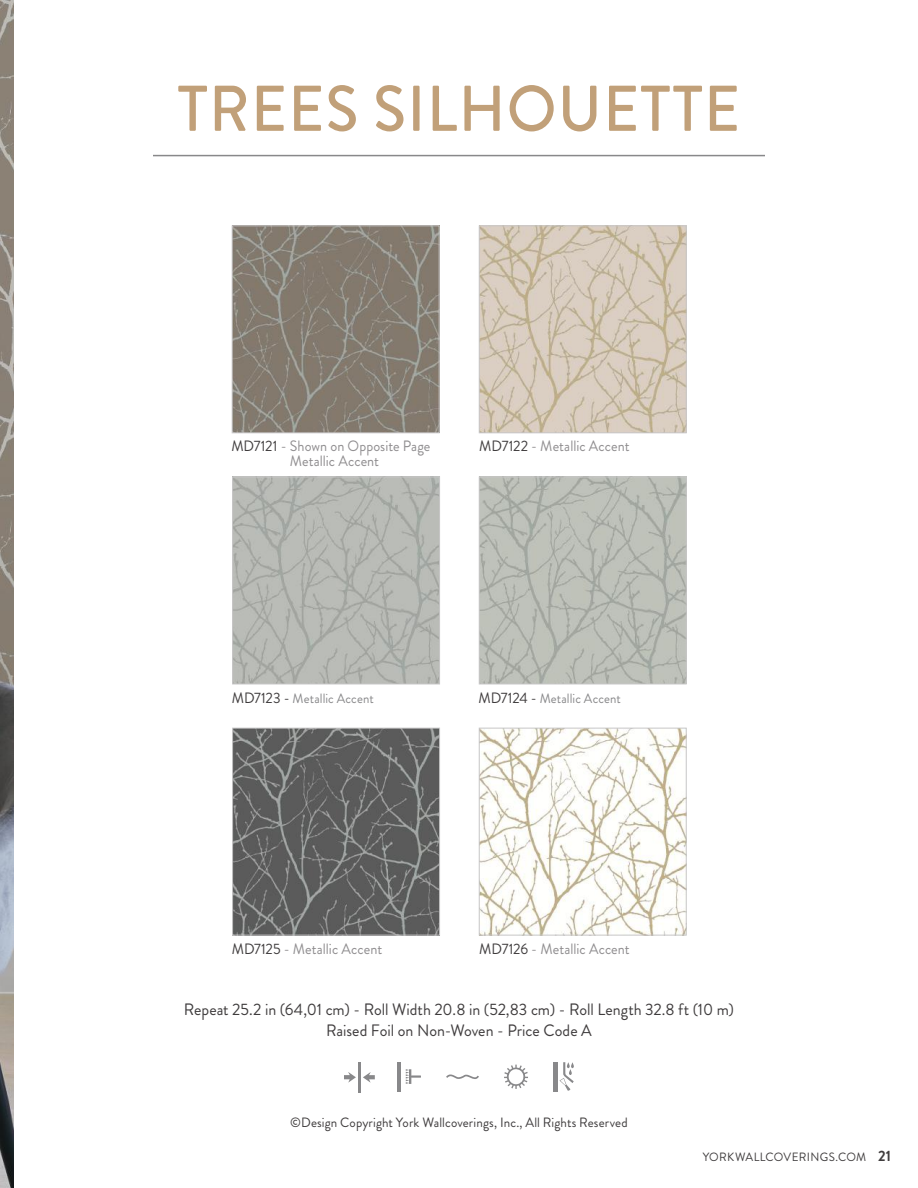
<style>
.page{position:relative;width:918px;height:1188px;background:#fff}
.page>*{position:absolute;margin:0;border:0;box-sizing:border-box;transform-origin:0 0}
.t1{font:500 64.5px "Brandon Grotesque";letter-spacing:.02em;color:#c1a079;scale:.95 1}
.t2{font:16.5px/20.2px "Brandon Grotesque";color:#3f3c3d;text-align:center}
.t3{font:15px/15px "Brandon Grotesque";color:#908e90;text-align:center;scale:.95 1}
.t4{font:13.5px "Brandon Grotesque";letter-spacing:.01em;color:#3f3c3d}
.t5{font:13.5px "Brandon Grotesque";letter-spacing:.005em;color:#88888a;scale:.95 1}
.t6{font:12px "Brandon Grotesque";letter-spacing:.03em;color:#3f3c3d}
.s1{color:#3f3c3d}
.s2{font-size:15px;color:#3f3c3d}
.s3{font-weight:700;font-size:15px}
</style>
<div class="page">
<img style="left:234px;top:479px;width:204px;height:203px">
<div style="left:232px;top:477px;width:208px;height:207px;border:1px solid #c7c6c7"></div>
<img style="left:481px;top:479px;width:203px;height:203px">
<div style="left:479px;top:477px;width:207px;height:207px;border:1px solid #c7c6c7"></div>
<img style="left:0;top:0;width:14px;height:1188px">
<hr style="left:153px;top:155px;width:612px;height:1px;background:#88888a">
<hr style="left:358px;top:1062px;width:3px;height:31px;background:#88888a">
<svg style="left:344px;top:1072px;width:12px;height:11px"></svg>
<svg style="left:363px;top:1072px;width:12px;height:11px"></svg>
<hr style="left:397px;top:1062px;width:4px;height:30px;background:#88888a">
<svg style="left:406px;top:1069px;width:15px;height:15px"></svg>
<svg style="left:446px;top:1074px;width:33px;height:5px"></svg>
<svg style="left:504px;top:1065px;width:24px;height:24px"></svg>
<hr style="left:554px;top:1062px;width:4px;height:30px;background:#88888a">
<svg style="left:559px;top:1062px;width:15px;height:29px"></svg>
<img style="left:481px;top:730px;width:203px;height:203px">
<div style="left:479px;top:728px;width:207px;height:207px;border:1px solid #c7c6c7"></div>
<img style="left:481px;top:228px;width:203px;height:203px">
<div style="left:479px;top:226px;width:207px;height:207px;border:1px solid #c7c6c7"></div>
<img style="left:234px;top:730px;width:204px;height:203px">
<div style="left:232px;top:728px;width:208px;height:207px;border:1px solid #c7c6c7"></div>
<img style="left:234px;top:228px;width:203px;height:203px">
<div style="left:232px;top:226px;width:207px;height:207px;border:1px solid #c7c6c7"></div>
<h1 class="t1" style="left:178px;top:64px;width:593px">TREES SILHOUETTE</h1>
<p class="t3" style="left:231px;top:439px;width:211px"><span class="s1">MD7121</span> - Shown on Opposite Page<br>Metallic Accent</p>
<p class="t3" style="left:479px;top:439px;width:160px"><span class="s1">MD7122</span> - Metallic Accent</p>
<p class="t5" style="left:232px;top:689px;width:151px"><span class="s2">MD7123 -</span> Metallic Accent</p>
<p class="t5" style="left:478px;top:689px;width:151px"><span class="s2">MD7124 -</span> Metallic Accent</p>
<p class="t3" style="left:232px;top:941px;width:160px"><span class="s1">MD7125</span> - Metallic Accent</p>
<p class="t3" style="left:479px;top:941px;width:160px"><span class="s1">MD7126</span> - Metallic Accent</p>
<p class="t2" style="left:184px;top:1000px;width:552px">Repeat 25.2 in (64,01 cm) - Roll Width 20.8 in (52,83 cm) - Roll Length 32.8 ft (10 m)<br>Raised Foil on Non-Woven - Price Code A</p>
<p class="t4" style="left:290px;top:1113px;width:339px">©Design Copyright York Wallcoverings, Inc., All Rights Reserved</p>
<p class="t6" style="left:703px;top:1149px;width:190px">YORKWALLCOVERINGS.COM <span class="s3">21</span></p>
</div>
